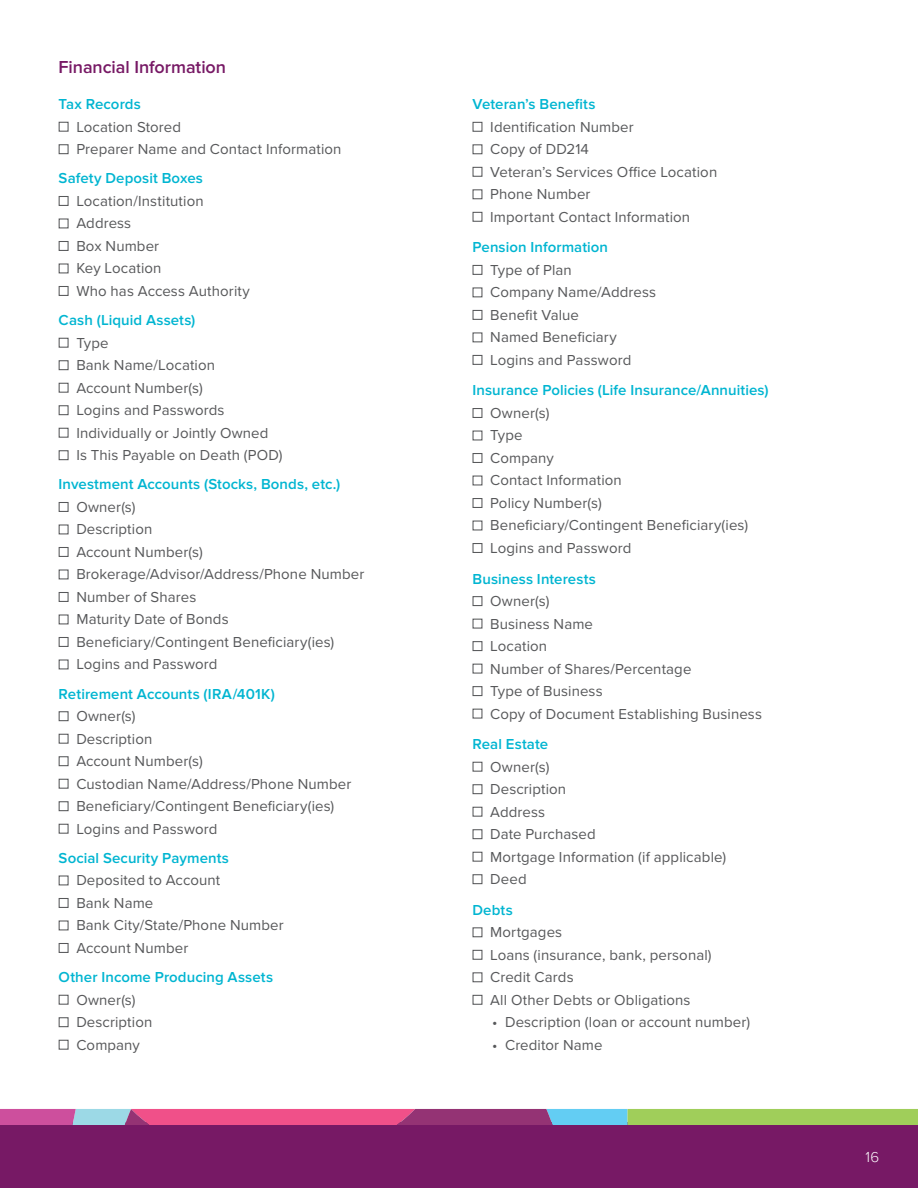
<style>
.page{position:relative;width:918px;height:1188px;background:#fff}
.page>*{position:absolute;margin:0;border:0;box-sizing:border-box;transform-origin:0 0}
.t1{font:600 18px "Proxima Nova";letter-spacing:-.005em;color:#771965}
.t2{font:15px/22.5px "Proxima Nova";letter-spacing:.005em;color:#57585a}
.t3{font:600 15px "Proxima Nova";letter-spacing:.005em;color:#00b5d1}
.t4{font:300 15px "Proxima Nova";color:#fff}
</style>
<div class="page">
<div style="left:0;top:1122px;width:918px;height:66px;background:#771965"></div>
<svg style="left:0;top:1109px;width:918px;height:16px;background:#b38586"></svg>
<div style="left:59px;top:122px;width:10px;height:10px;border:1px solid #57585a"></div>
<div style="left:59px;top:144px;width:10px;height:10px;border:1px solid #57585a"></div>
<div style="left:59px;top:196px;width:10px;height:10px;border:1px solid #57585a"></div>
<div style="left:59px;top:218px;width:10px;height:10px;border:1px solid #57585a"></div>
<div style="left:59px;top:241px;width:10px;height:10px;border:1px solid #57585a"></div>
<div style="left:59px;top:263px;width:10px;height:10px;border:1px solid #57585a"></div>
<div style="left:59px;top:286px;width:10px;height:10px;border:1px solid #57585a"></div>
<div style="left:59px;top:338px;width:10px;height:10px;border:1px solid #57585a"></div>
<div style="left:59px;top:360px;width:10px;height:10px;border:1px solid #57585a"></div>
<div style="left:59px;top:383px;width:10px;height:10px;border:1px solid #57585a"></div>
<div style="left:59px;top:405px;width:10px;height:10px;border:1px solid #57585a"></div>
<div style="left:59px;top:428px;width:10px;height:10px;border:1px solid #57585a"></div>
<div style="left:59px;top:450px;width:10px;height:10px;border:1px solid #57585a"></div>
<div style="left:59px;top:502px;width:10px;height:10px;border:1px solid #57585a"></div>
<div style="left:59px;top:524px;width:10px;height:10px;border:1px solid #57585a"></div>
<div style="left:59px;top:547px;width:10px;height:10px;border:1px solid #57585a"></div>
<div style="left:59px;top:569px;width:10px;height:10px;border:1px solid #57585a"></div>
<div style="left:59px;top:592px;width:10px;height:10px;border:1px solid #57585a"></div>
<div style="left:59px;top:614px;width:10px;height:10px;border:1px solid #57585a"></div>
<div style="left:59px;top:637px;width:10px;height:10px;border:1px solid #57585a"></div>
<div style="left:59px;top:659px;width:10px;height:10px;border:1px solid #57585a"></div>
<div style="left:59px;top:711px;width:10px;height:10px;border:1px solid #57585a"></div>
<div style="left:59px;top:734px;width:10px;height:10px;border:1px solid #57585a"></div>
<div style="left:59px;top:756px;width:10px;height:10px;border:1px solid #57585a"></div>
<div style="left:59px;top:779px;width:10px;height:10px;border:1px solid #57585a"></div>
<div style="left:59px;top:801px;width:10px;height:10px;border:1px solid #57585a"></div>
<div style="left:59px;top:824px;width:10px;height:10px;border:1px solid #57585a"></div>
<div style="left:59px;top:875px;width:10px;height:10px;border:1px solid #57585a"></div>
<div style="left:59px;top:898px;width:10px;height:10px;border:1px solid #57585a"></div>
<div style="left:59px;top:920px;width:10px;height:10px;border:1px solid #57585a"></div>
<div style="left:59px;top:943px;width:10px;height:10px;border:1px solid #57585a"></div>
<div style="left:59px;top:995px;width:10px;height:10px;border:1px solid #57585a"></div>
<div style="left:59px;top:1017px;width:10px;height:10px;border:1px solid #57585a"></div>
<div style="left:59px;top:1040px;width:10px;height:10px;border:1px solid #57585a"></div>
<div style="left:473px;top:122px;width:9px;height:10px;border:1px solid #57585a"></div>
<div style="left:473px;top:144px;width:9px;height:10px;border:1px solid #57585a"></div>
<div style="left:473px;top:167px;width:9px;height:10px;border:1px solid #57585a"></div>
<div style="left:473px;top:189px;width:9px;height:10px;border:1px solid #57585a"></div>
<div style="left:473px;top:212px;width:9px;height:10px;border:1px solid #57585a"></div>
<div style="left:473px;top:265px;width:9px;height:10px;border:1px solid #57585a"></div>
<div style="left:473px;top:287px;width:9px;height:10px;border:1px solid #57585a"></div>
<div style="left:473px;top:310px;width:9px;height:10px;border:1px solid #57585a"></div>
<div style="left:473px;top:332px;width:9px;height:10px;border:1px solid #57585a"></div>
<div style="left:473px;top:355px;width:9px;height:10px;border:1px solid #57585a"></div>
<div style="left:473px;top:408px;width:9px;height:10px;border:1px solid #57585a"></div>
<div style="left:473px;top:453px;width:9px;height:10px;border:1px solid #57585a"></div>
<div style="left:473px;top:498px;width:9px;height:10px;border:1px solid #57585a"></div>
<div style="left:473px;top:543px;width:9px;height:10px;border:1px solid #57585a"></div>
<div style="left:473px;top:596px;width:9px;height:10px;border:1px solid #57585a"></div>
<div style="left:473px;top:619px;width:9px;height:10px;border:1px solid #57585a"></div>
<div style="left:473px;top:641px;width:9px;height:10px;border:1px solid #57585a"></div>
<div style="left:473px;top:664px;width:9px;height:10px;border:1px solid #57585a"></div>
<div style="left:473px;top:686px;width:9px;height:10px;border:1px solid #57585a"></div>
<div style="left:473px;top:709px;width:9px;height:10px;border:1px solid #57585a"></div>
<div style="left:473px;top:762px;width:9px;height:10px;border:1px solid #57585a"></div>
<div style="left:473px;top:784px;width:9px;height:10px;border:1px solid #57585a"></div>
<div style="left:473px;top:807px;width:9px;height:10px;border:1px solid #57585a"></div>
<div style="left:473px;top:829px;width:9px;height:10px;border:1px solid #57585a"></div>
<div style="left:473px;top:852px;width:9px;height:10px;border:1px solid #57585a"></div>
<div style="left:473px;top:874px;width:9px;height:10px;border:1px solid #57585a"></div>
<div style="left:473px;top:927px;width:9px;height:10px;border:1px solid #57585a"></div>
<div style="left:473px;top:950px;width:9px;height:10px;border:1px solid #57585a"></div>
<div style="left:473px;top:972px;width:9px;height:10px;border:1px solid #57585a"></div>
<div style="left:473px;top:995px;width:9px;height:10px;border:1px solid #57585a"></div>
<p class="t1" style="left:59px;top:57px;width:169px">Financial Information</p>
<p class="t3" style="left:59px;top:96px;width:84px">Tax Records</p>
<p class="t2" style="left:76px;top:115px;width:267px">Location Stored<br>Preparer Name and Contact Information</p>
<p class="t3" style="left:59px;top:170px;width:146px">Safety Deposit Boxes</p>
<p class="t2" style="left:76px;top:189px;width:175px">Location/Institution<br>Address<br>Box Number<br>Key Location<br>Who has Access Authority</p>
<p class="t3" style="left:59px;top:312px;width:138px">Cash (Liquid Assets)</p>
<p class="t2" style="left:76px;top:331px;width:208px">Type<br>Bank Name/Location<br>Account Number(s)<br>Logins and Passwords<br>Individually or Jointly Owned<br>Is This Payable on Death (POD)</p>
<p class="t3" style="left:59px;top:476px;width:283px">Investment Accounts (Stocks, Bonds, etc.)</p>
<p class="t2" style="left:76px;top:495px;width:290px">Owner(s)<br>Description<br>Account Number(s)<br>Brokerage/Advisor/Address/Phone Number<br>Number of Shares<br>Maturity Date of Bonds<br>Beneficiary/Contingent Beneficiary(ies)<br>Logins and Password</p>
<p class="t3" style="left:59px;top:685px;width:218px">Retirement Accounts (IRA/401K)</p>
<p class="t2" style="left:76px;top:704px;width:277px">Owner(s)<br>Description<br>Account Number(s)<br>Custodian Name/Address/Phone Number<br>Beneficiary/Contingent Beneficiary(ies)<br>Logins and Password</p>
<p class="t3" style="left:59px;top:849px;width:172px">Social Security Payments</p>
<p class="t2" style="left:76px;top:869px;width:209px">Deposited to Account<br>Bank Name<br>Bank City/State/Phone Number<br>Account Number</p>
<p class="t3" style="left:59px;top:969px;width:216px">Other Income Producing Assets</p>
<p class="t2" style="left:76px;top:988px;width:78px">Owner(s)<br>Description<br>Company</p>
<p class="t3" style="left:473px;top:96px;width:124px">Veteran’s Benefits</p>
<p class="t2" style="left:490px;top:115px;width:229px">Identification Number<br>Copy of DD214<br>Veteran’s Services Office Location<br>Phone Number<br>Important Contact Information</p>
<p class="t3" style="left:473px;top:239px;width:137px">Pension Information</p>
<p class="t2" style="left:490px;top:258px;width:167px">Type of Plan<br>Company Name/Address<br>Benefit Value<br>Named Beneficiary<br>Logins and Password</p>
<p class="t3" style="left:473px;top:382px;width:297px">Insurance Policies (Life Insurance/Annuities)</p>
<p class="t2" style="left:490px;top:401px;width:259px">Owner(s)<br>Type<br>Company<br>Contact Information<br>Policy Number(s)<br>Beneficiary/Contingent Beneficiary(ies)<br>Logins and Password</p>
<p class="t3" style="left:473px;top:570px;width:125px">Business Interests</p>
<p class="t2" style="left:490px;top:589px;width:273px">Owner(s)<br>Business Name<br>Location<br>Number of Shares/Percentage<br>Type of Business<br>Copy of Document Establishing Business</p>
<p class="t3" style="left:473px;top:736px;width:77px">Real Estate</p>
<p class="t2" style="left:490px;top:755px;width:237px">Owner(s)<br>Description<br>Address<br>Date Purchased<br>Mortgage Information (if applicable)<br>Deed</p>
<p class="t3" style="left:473px;top:901px;width:42px">Debts</p>
<p class="t2" style="left:490px;top:920px;width:223px">Mortgages<br>Loans (insurance, bank, personal)<br>Credit Cards<br>All Other Debts or Obligations</p>
<p class="t2" style="left:492px;top:1010px;width:260px">• Description (loan or account number)</p>
<p class="t2" style="left:492px;top:1033px;width:112px">• Creditor Name</p>
<p class="t4" style="left:866px;top:1148px;width:15px">16</p>
</div>
